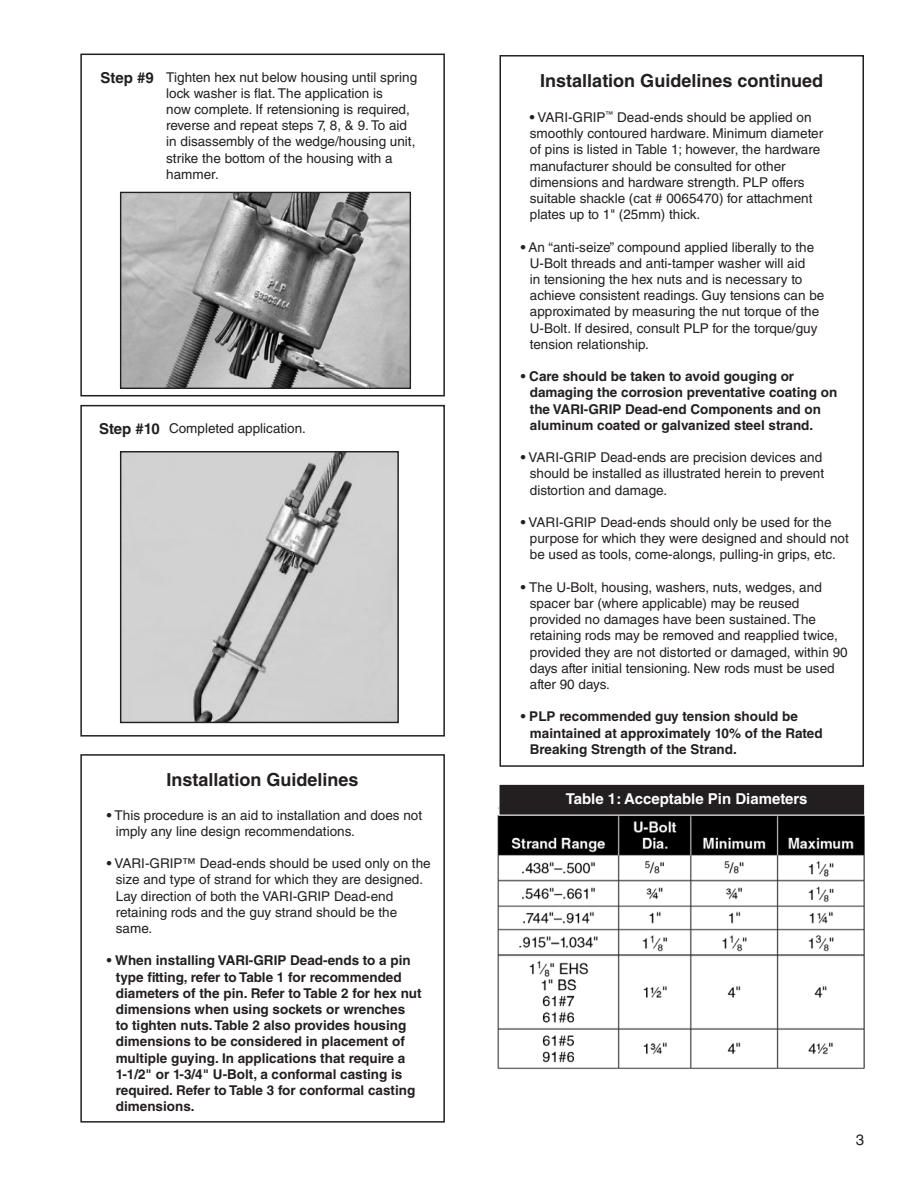
<style>
.page{position:relative;width:918px;height:1188px;background:#fff}
.page>*{position:absolute;margin:0;border:0;box-sizing:border-box;transform-origin:0 0}
.t1{font:700 18px "Helvetica LT Std";color:#231f20}
.t2{font:700 15px "Helvetica LT Std";color:#fff}
.t3{font:700 15px "Helvetica LT Std";color:#231f20}
.t4{font:15px "Helvetica LT Std";color:#231f20}
.t5{font:13.5px/16.2px "Helvetica LT Std";color:#231f20}
.t6{font:700 13.5px/16.2px "Helvetica LT Std";color:#231f20}
.s1{font-weight:700}
</style>
<div class="page">
<img style="left:122px;top:194px;width:287px;height:193px">
<div style="left:120px;top:192px;width:291px;height:197px;border:1px solid #231f20"></div>
<img style="left:122px;top:453px;width:275px;height:268px">
<div style="left:120px;top:451px;width:279px;height:272px;border:1px solid #231f20"></div>
<div style="left:80px;top:754px;width:365px;height:369px;border:2px solid #231f20"></div>
<div style="left:80px;top:405px;width:365px;height:332px;border:2px solid #231f20"></div>
<div style="left:80px;top:54px;width:365px;height:342px;border:2px solid #231f20"></div>
<div style="left:500px;top:55px;width:364px;height:712px;border:2px solid #231f20"></div>
<img style="left:497px;top:806px;width:368px;height:263px">
<div style="left:499px;top:784px;width:366px;height:31px;background:#231f20"></div>
<div style="left:499px;top:784px;width:366px;height:31px;border:1px solid #fff"></div>
<p class="t3" style="left:101px;top:68px;width:55px">Step #9</p>
<p class="t5" style="left:166px;top:69px;width:253px">Tighten hex nut below housing until spring lock washer is flat. The application is<br>now complete. If retensioning is required, reverse and repeat steps 7, 8, &amp; 9. To aid in disassembly of the wedge/housing unit, strike the bottom of the housing with a hammer.</p>
<p class="t3" style="left:99px;top:420px;width:62px">Step #10</p>
<p class="t5" style="left:169px;top:420px;width:138px">Completed application.</p>
<h1 class="t1" style="left:167px;top:769px;width:194px">Installation Guidelines</h1>
<p class="t5" style="left:116px;top:807px;width:308px;text-indent:-9px"><span class="s1">•</span> This procedure is an aid to installation and does not imply any line design recommendations.</p>
<p class="t5" style="left:116px;top:855px;width:316px;text-indent:-9px"><span class="s1">•</span> VARI-GRIP™ Dead-ends should be used only on the size and type of strand for which they are designed.<br>Lay direction of both the VARI-GRIP Dead-end retaining rods and the guy strand should be the same.</p>
<p class="t6" style="left:116px;top:952px;width:307px;text-indent:-9px">• When installing VARI-GRIP Dead-ends to a pin type fitting, refer to Table 1 for recommended diameters of the pin. Refer to Table 2 for hex nut dimensions when using sockets or wrenches<br>to tighten nuts. Table 2 also provides housing dimensions to be considered in placement of multiple guying. In applications that require a 1-1/2" or 1-3/4" U-Bolt, a conformal casting is required. Refer to Table 3 for conformal casting dimensions.</p>
<h1 class="t1" style="left:540px;top:70px;width:284px">Installation Guidelines continued</h1>
<p class="t5" style="left:530px;top:109px;width:295px"><span class="s1">•</span> VARI-GRIP<sup>™</sup> Dead-ends should be applied on smoothly contoured hardware. Minimum diameter of pins is listed in Table 1; however, the hardware manufacturer should be consulted for other dimensions and hardware strength. PLP offers suitable shackle (cat # 0065470) for attachment plates up to 1" (25mm) thick.</p>
<p class="t5" style="left:530px;top:239px;width:296px;text-indent:-9px"><span class="s1">•</span> An “anti-seize” compound applied liberally to the U-Bolt threads and anti-tamper washer will aid<br>in tensioning the hex nuts and is necessary to achieve consistent readings. Guy tensions can be approximated by measuring the nut torque of the U-Bolt. If desired, consult PLP for the torque/guy tension relationship.</p>
<p class="t6" style="left:530px;top:368px;width:309px;text-indent:-9px">• Care should be taken to avoid gouging or damaging the corrosion preventative coating on the VARI-GRIP Dead-end Components and on aluminum coated or galvanized steel strand.</p>
<p class="t5" style="left:530px;top:449px;width:296px;text-indent:-9px"><span class="s1">•</span> VARI-GRIP Dead-ends are precision devices and should be installed as illustrated herein to prevent distortion and damage.</p>
<p class="t5" style="left:530px;top:514px;width:320px;text-indent:-9px"><span class="s1">•</span> VARI-GRIP Dead-ends should only be used for the purpose for which they were designed and should not be used as tools, come-alongs, pulling-in grips, etc.</p>
<p class="t5" style="left:530px;top:579px;width:319px;text-indent:-9px"><span class="s1">•</span> The U-Bolt, housing, washers, nuts, wedges, and spacer bar (where applicable) may be reused provided no damages have been sustained. The retaining rods may be removed and reapplied twice, provided they are not distorted or damaged, within 90 days after initial tensioning. New rods must be used after 90 days.</p>
<p class="t6" style="left:530px;top:708px;width:294px;text-indent:-9px">• PLP recommended guy tension should be maintained at approximately 10% of the Rated<br>Breaking Strength of the Strand.</p>
<p class="t2" style="left:566px;top:789px;width:243px">Table 1: Acceptable Pin Diameters</p>
<p class="t4" style="left:856px;top:1131px;width:10px">3</p>
</div>
